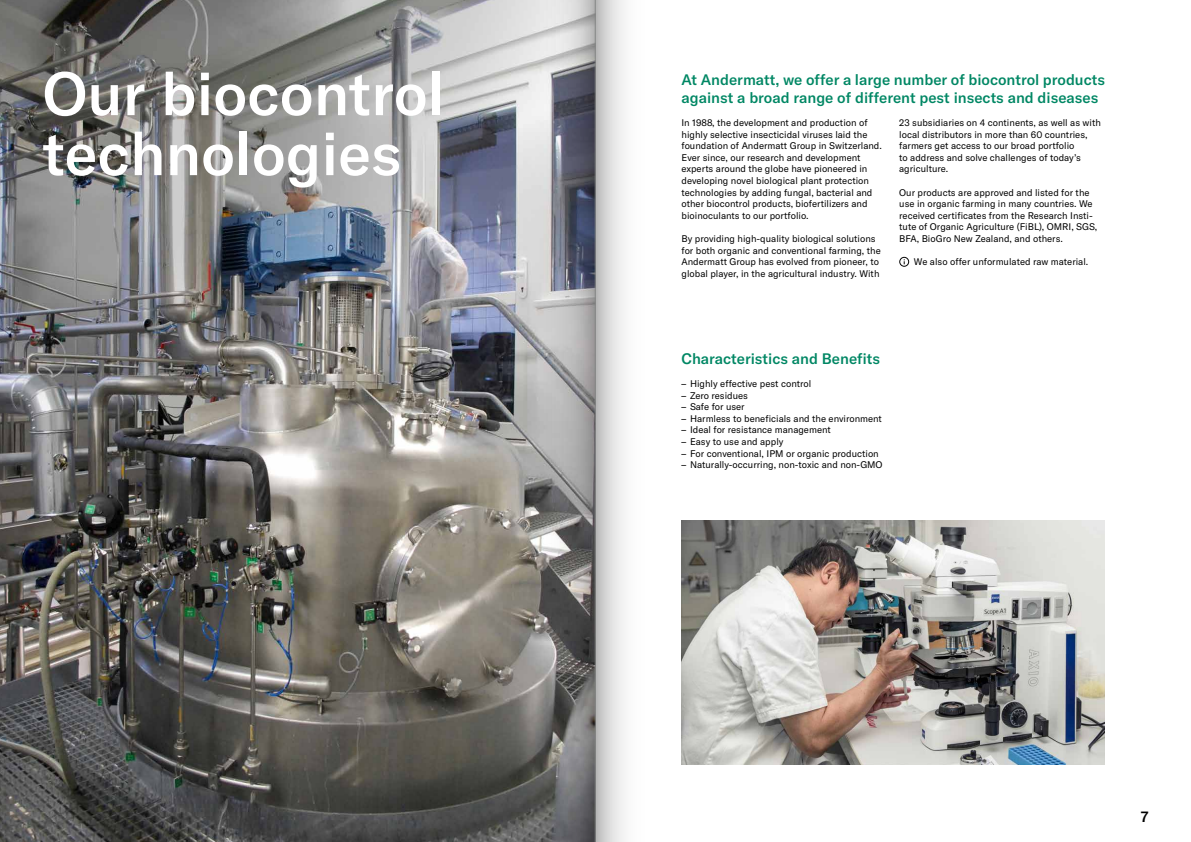
<style>
.page{position:relative;width:1191px;height:842px;background:#fff}
.page>*{position:absolute;margin:0;border:0;box-sizing:border-box;transform-origin:0 0}
.Rubrik_h1{font:500 60px/60px "GT America LCG";color:#fff}
.t1{font:500 15px/17.4px "GT America LCG";color:#008764}
.t2{font:500 15px "GT America LCG";color:#000}
.Text{font:9.5px/11.6px "GT America LCG";color:#000}
</style>
<div class="page">
<img style="left:681px;top:520px;width:424px;height:244px">
<img style="left:0;top:0;width:520px;height:842px">
<svg style="left:899px;top:257px;width:10px;height:10px"></svg>
<svg style="left:596px;top:0;width:29px;height:842px"></svg>
<svg style="left:520px;top:0;width:75px;height:842px;background:#99999a"></svg>
<hr style="left:595px;top:0;width:1px;height:842px;background:#878988">
<p class="Rubrik_h1" style="left:43px;top:60px;width:403px">Our biocontrol technologies</p>
<p class="t1" style="left:681px;top:70px;width:425px">At Andermatt, we offer a large number of biocontrol products against a broad range of different pest insects and diseases</p>
<p class="Text" style="left:681px;top:116px;width:202px">In 1988, the development and production of highly selective insecticidal viruses laid the foundation of Andermatt Group in Switzerland.<br>Ever since, our research and development experts around the globe have pioneered in developing novel biological plant protection technologies by adding fungal, bacterial and other biocontrol products, biofertilizers and bioinoculants to our portfolio.</p>
<p class="Text" style="left:681px;top:232px;width:201px">By providing high-quality biological solutions for both organic and conventional farming, the Andermatt Group has evolved from pioneer, to global player, in the agricultural industry. With</p>
<p class="Text" style="left:899px;top:116px;width:203px">23 subsidiaries on 4 continents, as well as with local distributors in more than 60 countries, farmers get access to our broad portfolio<br>to address and solve challenges of today’s agriculture.</p>
<p class="Text" style="left:899px;top:186px;width:200px">Our products are approved and listed for the use in organic farming in many countries. We received certificates from the Research Insti&shy;tute of Organic Agriculture (FiBL), OMRI, SGS, BFA, BioGro New Zealand, and others.</p>
<p class="Text" style="left:914px;top:255px;width:176px">We also offer unformulated raw material.</p>
<p class="t1" style="left:681px;top:349px;width:200px">Characteristics and Benefits</p>
<p class="Text" style="left:681px;top:377px;width:131px">– Highly effective pest control</p>
<p class="Text" style="left:681px;top:389px;width:68px">– Zero residues</p>
<p class="Text" style="left:681px;top:400px;width:65px">– Safe for user</p>
<p class="Text" style="left:681px;top:412px;width:202px">– Harmless to beneficials and the environment</p>
<p class="Text" style="left:681px;top:424px;width:151px">– Ideal for resistance management</p>
<p class="Text" style="left:681px;top:435px;width:103px">– Easy to use and apply</p>
<p class="Text" style="left:681px;top:447px;width:199px">– For conventional, IPM or organic production</p>
<p class="Text" style="left:681px;top:458px;width:203px">– Naturally-occurring, non-toxic and non-GMO</p>
<h2 class="t2" style="left:1140px;top:806px;width:9px">7</h2>
</div>
